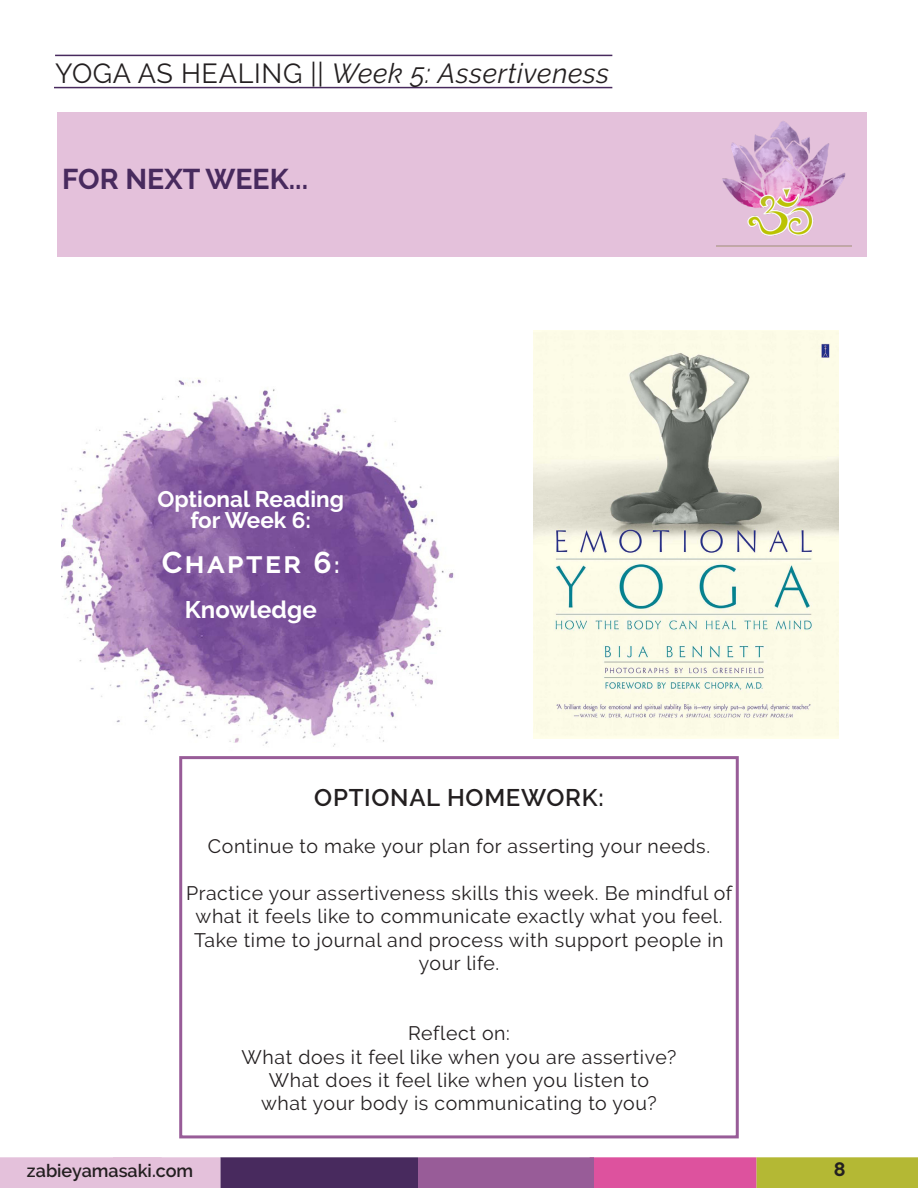
<style>
.page{position:relative;width:918px;height:1188px;background:#fff}
.page>*{position:absolute;margin:0;border:0;box-sizing:border-box;transform-origin:0 0}
.t1{font:700 30px "Raleway";color:#fff}
.t2{font:700 28.5px "Raleway";color:#482a5e}
.t3{font:italic 27.6px "Raleway";letter-spacing:.025em;color:#231f20}
.t4{font:600 24px "Raleway";letter-spacing:.03em;color:#231f20}
.t5{font:700 24px "Raleway";color:#fff}
.t6{font:700 22.5px/21px "Raleway";color:#fff;text-align:center}
.t7{font:19.5px/23.4px "Raleway";letter-spacing:.03em;color:#231f20;text-align:center}
.t8{font:700 19.5px "Raleway";color:#231f20}
.t9{font:600 18px "Raleway";color:#231f20}
.s1{font-style:normal}
.s2{font-size:22.5px}
</style>
<div class="page">
<div style="left:58px;top:112px;width:809px;height:145px;background:#e4c1db"></div>
<hr style="left:54px;top:87px;width:558px;height:1px;background:#482a5e">
<hr style="left:55px;top:55px;width:557px;height:1px;background:#482a5e">
<img style="left:716px;top:121px;width:135px;height:126px">
<div style="left:757px;top:1158px;width:160px;height:29px;background:#b4b834"></div>
<div style="left:756px;top:1157px;width:162px;height:31px;border:2px solid #b4b834"></div>
<div style="left:590px;top:1158px;width:166px;height:29px;background:#dd529e"></div>
<div style="left:590px;top:1157px;width:166px;height:31px;border:2px solid #dd529e"></div>
<div style="left:419px;top:1158px;width:174px;height:29px;background:#985c98"></div>
<div style="left:418px;top:1157px;width:176px;height:31px;border:2px solid #985c98"></div>
<div style="left:221px;top:1158px;width:196px;height:29px;background:#482a5e"></div>
<div style="left:220px;top:1157px;width:198px;height:31px;border:2px solid #482a5e"></div>
<div style="left:114px;top:1158px;width:106px;height:29px;background:#e4c1db"></div>
<div style="left:113px;top:1157px;width:107px;height:31px;border:2px solid #e4c1db"></div>
<div style="left:1px;top:1158px;width:160px;height:29px;background:#e4c1db"></div>
<div style="left:0;top:1157px;width:162px;height:31px;border:2px solid #e4c1db"></div>
<img style="left:61px;top:378px;width:393px;height:369px">
<img style="left:533px;top:330px;width:306px;height:409px">
<div style="left:179px;top:756px;width:560px;height:382px;border:3px solid #985c98"></div>
<h3 class="t3" style="left:55px;top:57px;width:556px"><span class="s1">YOGA AS HEALING ||</span> Week 5: Assertiveness</h3>
<h2 class="t2" style="left:62px;top:162px;width:247px">FOR NEXT WEEK...</h2>
<p class="t6" style="left:158px;top:489px;width:188px">Optional Reading for Week 6:</p>
<h1 class="t1" style="left:162px;top:545px;width:179px">Chapter 6<span class="s2">:</span></h1>
<p class="t5" style="left:185px;top:595px;width:133px">Knowledge</p>
<p class="t4" style="left:314px;top:784px;width:291px">OPTIONAL HOMEWORK:</p>
<p class="t7" style="left:208px;top:834px;width:504px">Continue to make your plan for asserting your needs.</p>
<p class="t7" style="left:186px;top:881px;width:548px">Practice your assertiveness skills this week. Be mindful of what it feels like to communicate exactly what you feel.<br>Take time to journal and process with support people in your life.</p>
<p class="t7" style="left:242px;top:1022px;width:436px">Reflect on:<br>What does it feel like when you are assertive?<br>What does it feel like when you listen to<br>what your body is communicating to you?</p>
<p class="t9" style="left:27px;top:1160px;width:168px">zabieyamasaki.com</p>
<p class="t8" style="left:834px;top:1157px;width:13px">8</p>
</div>
